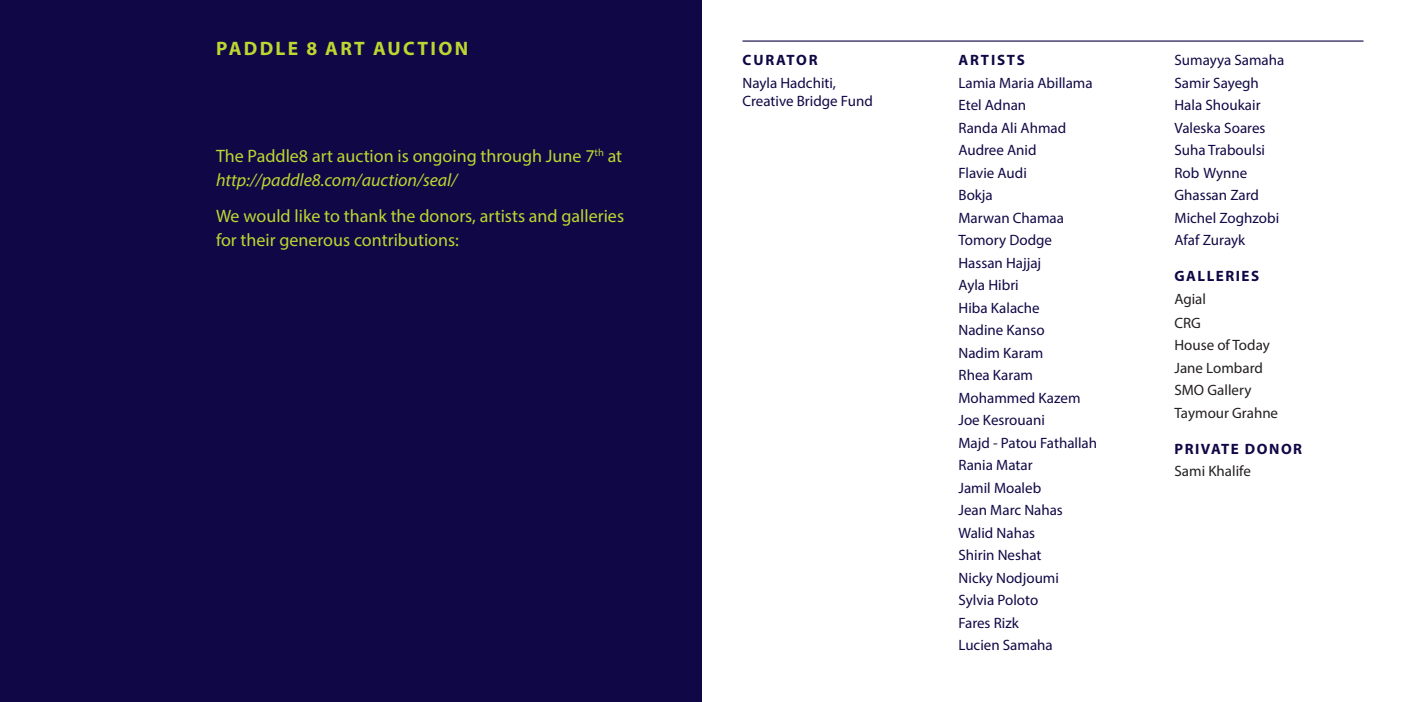
<style>
.page{position:relative;width:1404px;height:702px;background:#fff}
.page>*{position:absolute;margin:0;border:0;box-sizing:border-box;transform-origin:0 0}
.t1{font:700 19.5px "Myriad Pro";letter-spacing:.12em;color:#bed630}
.t2{font:18px/24px "Myriad Pro";color:#bed630}
.t3{font:15px/18px "Myriad Pro";color:#100846}
.t4{font:15px "Myriad Pro";color:#231f20}
.t5{font:700 15px "Myriad Pro";letter-spacing:.1em;color:#100846}
.t6{font:700 15px "Myriad Pro";letter-spacing:.12em;color:#100846}
.s1{font-style:italic}
</style>
<div class="page">
<div style="left:0;top:0;width:702px;height:702px;background:#100846"></div>
<hr style="left:742px;top:40px;width:622px;height:2px;background:#100846">
<p class="t1" style="left:216px;top:36px;width:254px">PADDLE 8 ART AUCTION</p>
<p class="t2" style="left:216px;top:144px;width:408px">The Paddle8 art auction is ongoing through June 7<sup>th</sup> at <span class="s1">http://paddle8.com/auction/seal/</span></p>
<p class="t2" style="left:216px;top:204px;width:410px">We would like to thank the donors, artists and galleries for their generous contributions:</p>
<p class="t6" style="left:743px;top:50px;width:77px">CURATOR</p>
<p class="t3" style="left:742px;top:73px;width:132px">Nayla Hadchiti,<br>Creative Bridge Fund</p>
<p class="t6" style="left:959px;top:50px;width:68px">ARTISTS</p>
<p class="t3" style="left:958px;top:73px;width:136px">Lamia Maria Abillama</p>
<p class="t3" style="left:958px;top:96px;width:69px">Etel Adnan</p>
<p class="t3" style="left:958px;top:118px;width:109px">Randa Ali Ahmad</p>
<p class="t3" style="left:958px;top:141px;width:80px">Audree Anid</p>
<p class="t3" style="left:958px;top:164px;width:70px">Flavie Audi</p>
<p class="t3" style="left:958px;top:186px;width:36px">Bokja</p>
<p class="t3" style="left:958px;top:209px;width:107px">Marwan Chamaa</p>
<p class="t3" style="left:958px;top:231px;width:95px">Tomory Dodge</p>
<p class="t3" style="left:958px;top:254px;width:84px">Hassan Hajjaj</p>
<p class="t3" style="left:958px;top:276px;width:62px">Ayla Hibri</p>
<p class="t3" style="left:958px;top:299px;width:83px">Hiba Kalache</p>
<p class="t3" style="left:958px;top:321px;width:88px">Nadine Kanso</p>
<p class="t3" style="left:958px;top:344px;width:86px">Nadim Karam</p>
<p class="t3" style="left:958px;top:366px;width:76px">Rhea Karam</p>
<p class="t3" style="left:958px;top:389px;width:124px">Mohammed Kazem</p>
<p class="t3" style="left:958px;top:411px;width:88px">Joe Kesrouani</p>
<p class="t3" style="left:958px;top:434px;width:140px">Majd - Patou Fathallah</p>
<p class="t3" style="left:958px;top:456px;width:76px">Rania Matar</p>
<p class="t3" style="left:958px;top:479px;width:84px">Jamil Moaleb</p>
<p class="t3" style="left:958px;top:501px;width:106px">Jean Marc Nahas</p>
<p class="t3" style="left:958px;top:524px;width:78px">Walid Nahas</p>
<p class="t3" style="left:958px;top:546px;width:84px">Shirin Neshat</p>
<p class="t3" style="left:958px;top:569px;width:102px">Nicky Nodjoumi</p>
<p class="t3" style="left:958px;top:591px;width:81px">Sylvia Poloto</p>
<p class="t3" style="left:958px;top:614px;width:62px">Fares Rizk</p>
<p class="t3" style="left:958px;top:636px;width:96px">Lucien Samaha</p>
<p class="t3" style="left:1174px;top:51px;width:111px">Sumayya Samaha</p>
<p class="t3" style="left:1174px;top:73px;width:86px">Samir Sayegh</p>
<p class="t3" style="left:1174px;top:96px;width:88px">Hala Shoukair</p>
<p class="t3" style="left:1174px;top:118px;width:92px">Valeska Soares</p>
<p class="t3" style="left:1174px;top:141px;width:92px">Suha Traboulsi</p>
<p class="t3" style="left:1174px;top:164px;width:74px">Rob Wynne</p>
<p class="t3" style="left:1174px;top:186px;width:86px">Ghassan Zard</p>
<p class="t3" style="left:1174px;top:209px;width:106px">Michel Zoghzobi</p>
<p class="t3" style="left:1174px;top:231px;width:72px">Afaf Zurayk</p>
<p class="t5" style="left:1174px;top:266px;width:86px">GALLERIES</p>
<p class="t4" style="left:1174px;top:290px;width:33px">Agial</p>
<p class="t4" style="left:1174px;top:314px;width:28px">CRG</p>
<p class="t4" style="left:1174px;top:336px;width:97px">House of Today</p>
<p class="t4" style="left:1174px;top:359px;width:90px">Jane Lombard</p>
<p class="t4" style="left:1174px;top:381px;width:78px">SMO Gallery</p>
<p class="t4" style="left:1174px;top:404px;width:105px">Taymour Grahne</p>
<p class="t5" style="left:1174px;top:439px;width:129px">PRIVATE DONOR</p>
<p class="t4" style="left:1174px;top:462px;width:78px">Sami Khalife</p>
</div>
